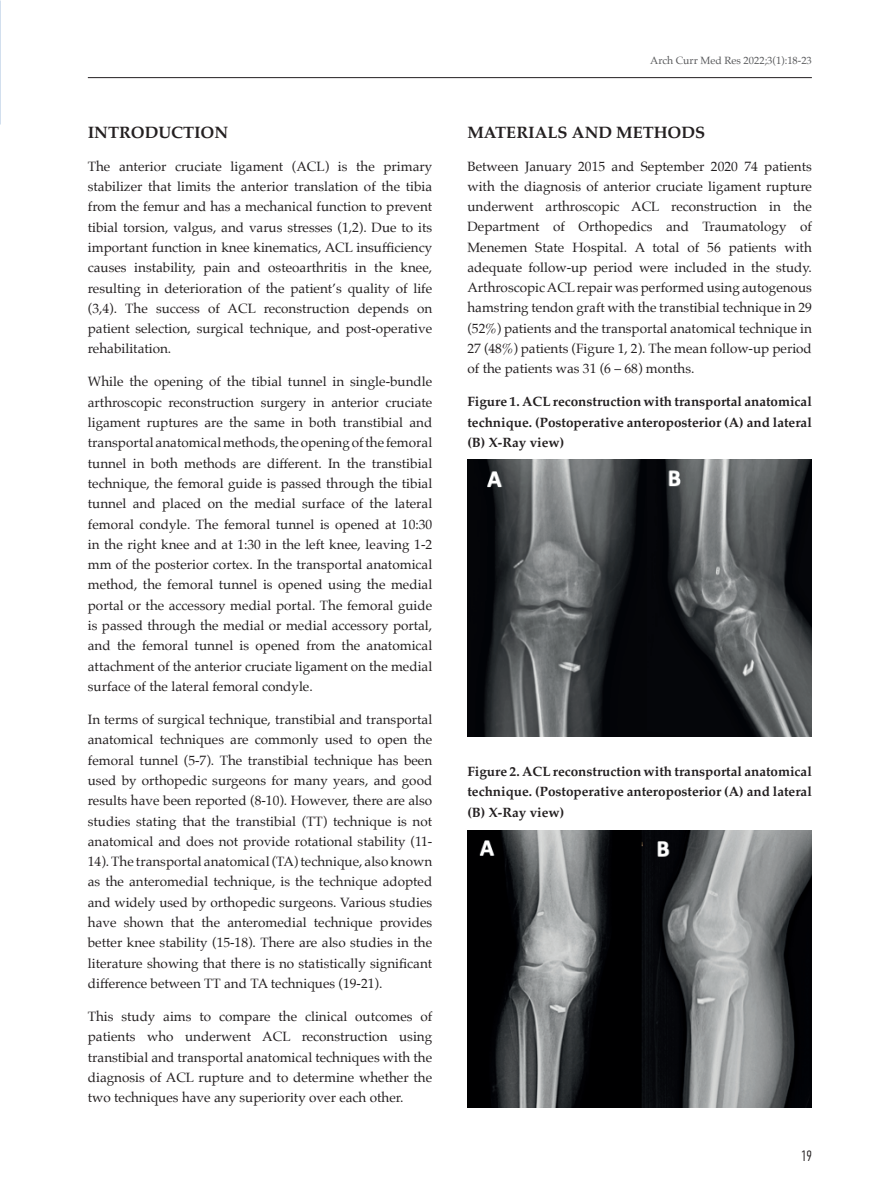
<style>
.page{position:relative;width:893px;height:1191px;background:#fff}
.page>*{position:absolute;margin:0;border:0;box-sizing:border-box;transform-origin:0 0}
.t1{font:700 16.5px "Palatino";color:#231f20}
.t2{font:300 15px "PF Din Text Comp Pro";color:#231f20}
.t3{font:13.5px/20.2px "Palatino";color:#231f20;text-align:justify}
.t4{font:700 13.5px/20.2px "Palatino";color:#231f20;text-align:justify}
.t5{font:10.5px "Palatino";color:#57585a}
</style>
<div class="page">
<hr style="left:88px;top:77px;width:724px;height:1px;background:#231f20">
<img style="left:467px;top:460px;width:345px;height:276px">
<img style="left:467px;top:830px;width:345px;height:277px">
<p class="t1" style="left:88px;top:118px;width:142px">INTRODUCTION</p>
<p class="t3" style="left:88px;top:156px;width:346px">The anterior cruciate ligament (ACL) is the primary stabilizer that limits the anterior translation of the tibia from the femur and has a mechanical function to prevent tibial torsion, valgus, and varus stresses (1,2). Due to its important function in knee kinematics, ACL insufficiency causes instability, pain and osteoarthritis in the knee, resulting in deterioration of the patient’s quality of life (3,4). The success of ACL reconstruction depends on patient selection, surgical technique, and post-operative rehabilitation.</p>
<p class="t3" style="left:88px;top:372px;width:346px">While the opening of the tibial tunnel in single-bundle arthroscopic reconstruction surgery in anterior cruciate ligament ruptures are the same in both transtibial and transportal anatomical methods, the opening of the femoral tunnel in both methods are different. In the transtibial technique, the femoral guide is passed through the tibial tunnel and placed on the medial surface of the lateral femoral condyle. The femoral tunnel is opened at 10:30 in the right knee and at 1:30 in the left knee, leaving 1-2 mm of the posterior cortex. In the transportal anatomical method, the femoral tunnel is opened using the medial portal or the accessory medial portal. The femoral guide is passed through the medial or medial accessory portal, and the femoral tunnel is opened from the anatomical attachment of the anterior cruciate ligament on the medial surface of the lateral femoral condyle.</p>
<p class="t3" style="left:88px;top:709px;width:346px">In terms of surgical technique, transtibial and transportal anatomical techniques are commonly used to open the femoral tunnel (5-7). The transtibial technique has been used by orthopedic surgeons for many years, and good results have been reported (8-10). However, there are also studies stating that the transtibial (TT) technique is not anatomical and does not provide rotational stability (11- 14). The transportal anatomical (TA) technique, also known as the anteromedial technique, is the technique adopted and widely used by orthopedic surgeons. Various studies have shown that the anteromedial technique provides better knee stability (15-18). There are also studies in the literature showing that there is no statistically significant difference between TT and TA techniques (19-21).</p>
<p class="t3" style="left:88px;top:1006px;width:346px">This study aims to compare the clinical outcomes of patients who underwent ACL reconstruction using transtibial and transportal anatomical techniques with the diagnosis of ACL rupture and to determine whether the two techniques have any superiority over each other.</p>
<p class="t5" style="left:650px;top:52px;width:163px">Arch Curr Med Res 2022;3(1):18-23</p>
<p class="t1" style="left:467px;top:118px;width:239px">MATERIALS AND METHODS</p>
<p class="t3" style="left:467px;top:156px;width:346px">Between January 2015 and September 2020 74 patients with the diagnosis of anterior cruciate ligament rupture underwent arthroscopic ACL reconstruction in the Department of Orthopedics and Traumatology of Menemen State Hospital. A total of 56 patients with adequate follow-up period were included in the study.<br>Arthroscopic ACL repair was performed using autogenous hamstring tendon graft with the transtibial technique in 29 (52%) patients and the transportal anatomical technique in 27 (48%) patients (Figure 1, 2). The mean follow-up period of the patients was 31 (6 – 68) months.</p>
<p class="t4" style="left:467px;top:391px;width:346px">Figure 1. ACL reconstruction with transportal anatomical technique. (Postoperative anteroposterior (A) and lateral (B) X-Ray view)</p>
<p class="t4" style="left:467px;top:761px;width:346px">Figure 2. ACL reconstruction with transportal anatomical technique. (Postoperative anteroposterior (A) and lateral (B) X-Ray view)</p>
<p class="t2" style="left:801px;top:1147px;width:13px">19</p>
</div>
